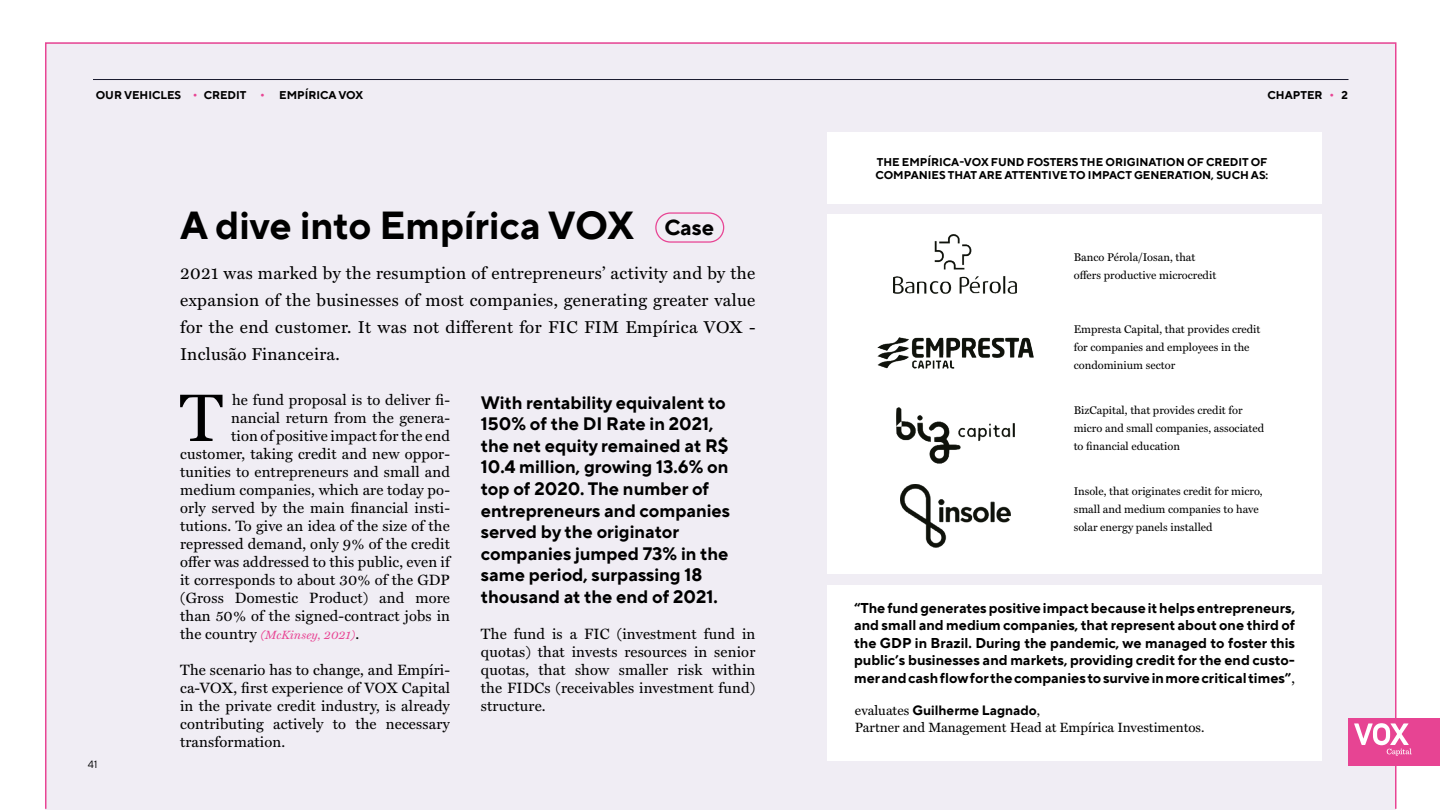
<style>
.page{position:relative;width:1440px;height:810px;background:#fff}
.page>*{position:absolute;margin:0;border:0;box-sizing:border-box;transform-origin:0 0}
.t1{font:67.72px "Miller Text";color:#000}
.t2{font:700 39px "TT Norms Pro";color:#000}
.t3{font:700 18px/21.6px "TT Norms Pro";color:#000}
.t4{font:17.25px/27px "Miller Text";letter-spacing:.02em;color:#000;text-align:justify}
.t5{font:15px/18px "Miller Text";letter-spacing:.01em;color:#000;text-align:justify}
.t6{font:700 14.25px/17.3px "TT Norms Pro";color:#000;text-align:justify}
.t7{font:13.5px "Miller Text";color:#000}
.t8{font:700 13.5px "TT Norms Pro";color:#000}
.t9{font:italic 12px "Miller Text";letter-spacing:.01em;color:#e84594}
.t10{font:11.25px/18px "Miller Text";color:#000}
.t11{font:700 11.25px/13.5px "TT Norms Pro";color:#000}
.t12{font:10.5px "TT Norms Pro";color:#000}
.s1{color:#e84594}
.s2{font-size:21.67px}
.s3{font-style:normal;font-size:15px;color:#000}
.s4{font-family:"Miller Text";font-weight:400}
</style>
<div class="page">
<div style="left:45px;top:42px;width:1350px;height:768px;background:#f0edf4"></div>
<hr style="left:93px;top:79px;width:1255px;height:1px;background:#17182d">
<div style="left:1348px;top:718px;width:92px;height:47px;background:#e74493"></div>
<svg style="left:1354px;top:723px;width:58px;height:33px"></svg>
<div style="left:827px;top:132px;width:495px;height:72px;background:#fff"></div>
<div style="left:827px;top:585px;width:495px;height:176px;background:#fff"></div>
<div style="left:827px;top:214px;width:495px;height:360px;background:#fff"></div>
<img style="left:894px;top:235px;width:123px;height:59px">
<img style="left:877px;top:338px;width:157px;height:30px">
<img style="left:900px;top:485px;width:111px;height:63px">
<img style="left:897px;top:407px;width:117px;height:57px">
<div style="left:655px;top:212px;width:69px;height:31px;border:1px solid #e84594;border-radius:14px"></div>
<p class="t11" style="left:96px;top:88px;width:171px">OUR VEHICLES <span class="s1">•</span> CREDIT <span class="s1">•</span></p>
<p class="t11" style="left:279px;top:88px;width:85px">EMPÍRICA VOX</p>
<h2 class="t2" style="left:180px;top:196px;width:536px">A dive into Empírica VOX <span class="s2">Case</span></h2>
<p class="t4" style="left:180px;top:258px;width:577px">2021 was marked by the resumption of entrepreneurs’ activity and by the expansion of the businesses of most companies, generating greater value for the end customer. It was not different for FIC FIM Empírica VOX - Inclusão Financeira.</p>
<p class="t12" style="left:88px;top:757px;width:11px">41</p>
<p class="t5" style="left:180px;top:390px;width:271px;text-align:right">he fund proposal is to deliver fi&shy;nancial return from the genera-<br>tion of positive impact for the end customer, taking credit and new oppor&shy;tunities to entrepreneurs and small and medium companies, which are today po&shy;orly served by the main financial insti&shy;tutions. To give an idea of the size of the repressed demand, only 9% of the credit offer was addressed to this public, even if it corresponds to about 30% of the GDP (Gross Domestic Product) and more than 50% of the signed-contract jobs in</p>
<p class="t9" style="left:180px;top:625px;width:181px"><span class="s3">the country</span> (McKinsey, 2021)<span class="s3">.</span></p>
<p class="t5" style="left:180px;top:660px;width:271px">The scenario has to change, and Empíri&shy;ca-VOX, first experience of VOX Capital in the private credit industry, is already contributing actively to the necessary transformation.</p>
<h1 class="t1" style="left:180px;top:364px;width:45px">T</h1>
<p class="t3" style="left:481px;top:390px;width:251px">With rentability equivalent to<br>150% of the DI Rate in 2021, the net equity remained at R$<br>10.4 million, growing 13.6% on top of 2020. The number of entrepreneurs and companies served by the originator companies jumped 73% in the same period, surpassing 18 thousand at the end of 2021.</p>
<p class="t5" style="left:481px;top:624px;width:276px">The fund is a FIC (investment fund in quotas) that invests resources in senior quotas, that show smaller risk within the FIDCs (receivables investment fund) structure.</p>
<p class="t11" style="left:1268px;top:88px;width:82px">CHAPTER <span class="s1">•</span> 2</p>
<p class="t11" style="left:876px;top:154px;width:394px">THE EMPÍRICA-VOX FUND FOSTERS THE ORIGINATION OF CREDIT OF<br>COMPANIES THAT ARE ATTENTIVE TO IMPACT GENERATION, SUCH AS:</p>
<p class="t10" style="left:1074px;top:247px;width:144px">Banco Pérola/Iosan, that offers productive microcredit</p>
<p class="t10" style="left:1074px;top:319px;width:188px">Empresta Capital, that provides credit for companies and employees in the condominium sector</p>
<p class="t10" style="left:1074px;top:400px;width:192px">BizCapital, that provides credit for micro and small companies, associated to financial education</p>
<p class="t10" style="left:1074px;top:481px;width:191px">Insole, that originates credit for micro, small and medium companies to have solar energy panels installed</p>
<p class="t6" style="left:854px;top:599px;width:443px">“The fund generates positive impact because it helps entrepreneurs, and small and medium companies, that represent about one third of the GDP in Brazil. During the pandemic, we managed to foster this public’s businesses and markets, providing credit for the end custo&shy;mer and cash flow for the companies to survive in more critical times”<span class="s4">,</span></p>
<p class="t8" style="left:855px;top:701px;width:187px"><span class="s4">evaluates</span> Guilherme Lagnado<span class="s4">,</span></p>
<p class="t7" style="left:855px;top:716px;width:351px">Partner and Management Head at Empírica Investimentos.</p>
</div>
